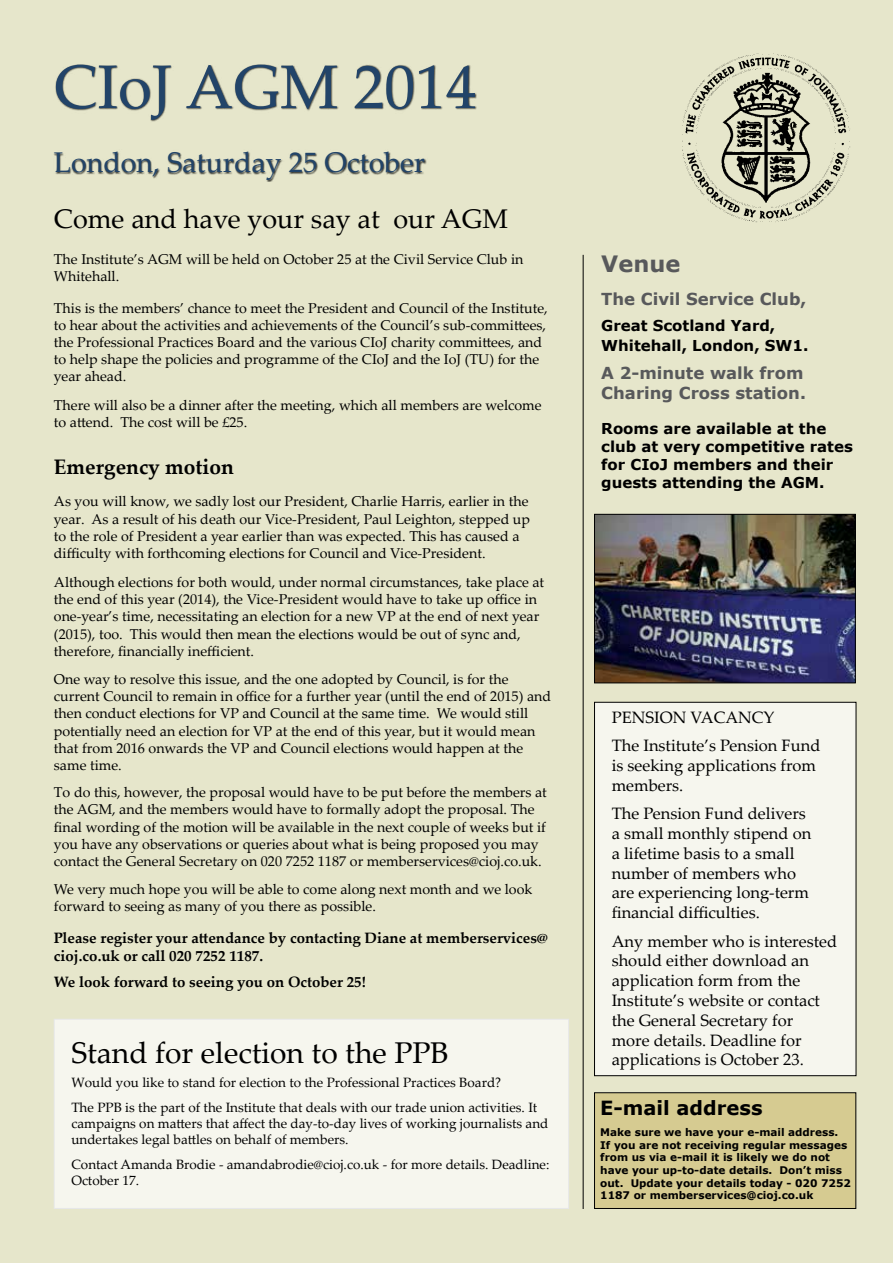
<style>
.page{position:relative;width:893px;height:1263px;background:#e6e6cb}
.page>*{position:absolute;margin:0;border:0;box-sizing:border-box;transform-origin:0 0}
.t1{font:61.5px "Palatino Linotype";color:#224469}
.t2{font:30px "Palatino Linotype";color:#000}
.t3{font:28.5px "Palatino Linotype";color:#224469}
.t4{font:27px "Palatino Linotype";color:#000}
.t5{font:700 22.5px "Verdana";color:#58595b}
.t6{font:700 21px "Palatino Linotype";color:#000}
.t7{font:700 19.5px "Verdana";color:#000}
.t8{font:16.5px/19.8px "Palatino Linotype";color:#000}
.t9{font:700 16.5px/19.8px "Verdana";color:#58595b}
.t10{font:700 15px/18px "Verdana";color:#000}
.t11{font:700 15px/18px "Palatino Linotype";color:#000}
.t12{font:14.25px/17.1px "Palatino Linotype";color:#000}
.t13{font:13.5px/16.2px "Palatino Linotype";color:#000}
.t14{font:700 10.5px/12.6px "Verdana";color:#000}
</style>
<div class="page">
<div style="left:54px;top:64px;width:423px;height:118px;background:#000;opacity:.75"></div>
<hr style="left:583px;top:255px;width:1px;height:954px;background:#000">
<img style="left:675px;top:47px;width:181px;height:181px">
<img style="left:596px;top:516px;width:257px;height:165px">
<div style="left:594px;top:514px;width:261px;height:169px;border:1px solid #000"></div>
<div style="left:594px;top:1093px;width:262px;height:115px;background:#d6cb91"></div>
<div style="left:594px;top:1092px;width:262px;height:117px;border:1px solid #000"></div>
<div style="left:54px;top:1019px;width:515px;height:189px;background:#f6f6ee"></div>
<div style="left:54px;top:1019px;width:515px;height:190px;border:1px solid #e6e7e8"></div>
<div style="left:594px;top:702px;width:262px;height:374px;background:#f6f6ee"></div>
<div style="left:594px;top:702px;width:262px;height:374px;border:1px solid #000"></div>
<h1 class="t1" style="left:54px;top:43px;width:424px">CIoJ AGM 2014</h1>
<h3 class="t3" style="left:54px;top:142px;width:373px">London, Saturday 25 October</h3>
<h3 class="t4" style="left:54px;top:200px;width:456px">Come and have your say at our AGM</h3>
<p class="t12" style="left:54px;top:250px;width:471px">The Institute’s AGM will be held on October 25 at the Civil Service Club in<br>Whitehall.</p>
<p class="t12" style="left:54px;top:299px;width:495px">This is the members’ chance to meet the President and Council of the Institute, to hear about the activities and achievements of the Council’s sub-committees, the Professional Practices Board and the various CIoJ charity committees, and to help shape the policies and programme of the CIoJ and the IoJ (TU) for the year ahead.</p>
<p class="t12" style="left:54px;top:396px;width:489px">There will also be a dinner after the meeting, which all members are welcome to attend. The cost will be £25.</p>
<h3 class="t6" style="left:54px;top:452px;width:182px">Emergency motion</h3>
<p class="t12" style="left:54px;top:492px;width:478px">As you will know, we sadly lost our President, Charlie Harris, earlier in the year. As a result of his death our Vice-President, Paul Leighton, stepped up to the role of President a year earlier than was expected. This has caused a difficulty with forthcoming elections for Council and Vice-President.</p>
<p class="t12" style="left:54px;top:573px;width:492px">Although elections for both would, under normal circumstances, take place at the end of this year (2014), the Vice-President would have to take up office in one-year’s time, necessitating an election for a new VP at the end of next year (2015), too. This would then mean the elections would be out of sync and, therefore, financially inefficient.</p>
<p class="t12" style="left:54px;top:670px;width:499px">One way to resolve this issue, and the one adopted by Council, is for the current Council to remain in office for a further year (until the end of 2015) and then conduct elections for VP and Council at the same time. We would still potentially need an election for VP at the end of this year, but it would mean that from 2016 onwards the VP and Council elections would happen at the same time.</p>
<p class="t12" style="left:54px;top:783px;width:495px">To do this, however, the proposal would have to be put before the members at the AGM, and the members would have to formally adopt the proposal. The final wording of the motion will be available in the next couple of weeks but if you have any observations or queries about what is being proposed you may contact the General Secretary on 020 7252 1187 or memberservices@cioj.co.uk.</p>
<p class="t12" style="left:54px;top:880px;width:480px">We very much hope you will be able to come along next month and we look forward to seeing as many of you there as possible.</p>
<p class="t11" style="left:54px;top:928px;width:495px">Please register your attendance by contacting Diane at memberservices@ cioj.co.uk or call 020 7252 1187.</p>
<p class="t11" style="left:54px;top:973px;width:313px">We look forward to seeing you on October 25!</p>
<h2 class="t2" style="left:71px;top:1031px;width:379px">Stand for election to the PPB</h2>
<p class="t13" style="left:71px;top:1070px;width:467px;line-height:24.8px">Would you like to stand for election to the Professional Practices Board?<br>The PPB is the part of the Institute that deals with our trade union activities. It</p>
<p class="t13" style="left:71px;top:1115px;width:479px">campaigns on matters that affect the day-to-day lives of working journalists and undertakes legal battles on behalf of members.</p>
<p class="t13" style="left:71px;top:1156px;width:479px">Contact Amanda Brodie - amandabrodie@cioj.co.uk - for more details. Deadline:<br>October 17.</p>
<h3 class="t5" style="left:601px;top:248px;width:81px">Venue</h3>
<p class="t9" style="left:601px;top:288px;width:207px">The Civil Service Club,</p>
<p class="t10" style="left:601px;top:315px;width:209px;line-height:19.8px">Great Scotland Yard,<br>Whitehall, London, SW1.</p>
<p class="t9" style="left:601px;top:363px;width:206px">A 2-minute walk from<br>Charing Cross station.</p>
<p class="t10" style="left:601px;top:419px;width:253px">Rooms are available at the club at very competitive rates for CIoJ members and their guests attending the AGM.</p>
<p class="t8" style="left:612px;top:703px;width:210px;line-height:28.3px">PENSION VACANCY<br>The Institute’s Pension Fund</p>
<p class="t8" style="left:612px;top:755px;width:206px">is seeking applications from members.</p>
<p class="t8" style="left:612px;top:803px;width:201px">The Pension Fund delivers a small monthly stipend on a lifetime basis to a small number of members who are experiencing long-term financial difficulties.</p>
<p class="t8" style="left:612px;top:930px;width:227px">Any member who is interested should either download an application form from the<br>Institute’s website or contact the General Secretary for<br>more details. Deadline for applications is October 23.</p>
<h3 class="t7" style="left:600px;top:1094px;width:164px">E-mail address</h3>
<p class="t14" style="left:600px;top:1126px;width:252px">Make sure we have your e-mail address.<br>If you are not receiving regular messages from us via e-mail it is likely we do not have your up-to-date details. Don’t miss out. Update your details today - 020 7252<br>1187 or memberservices@cioj.co.uk</p>
</div>
